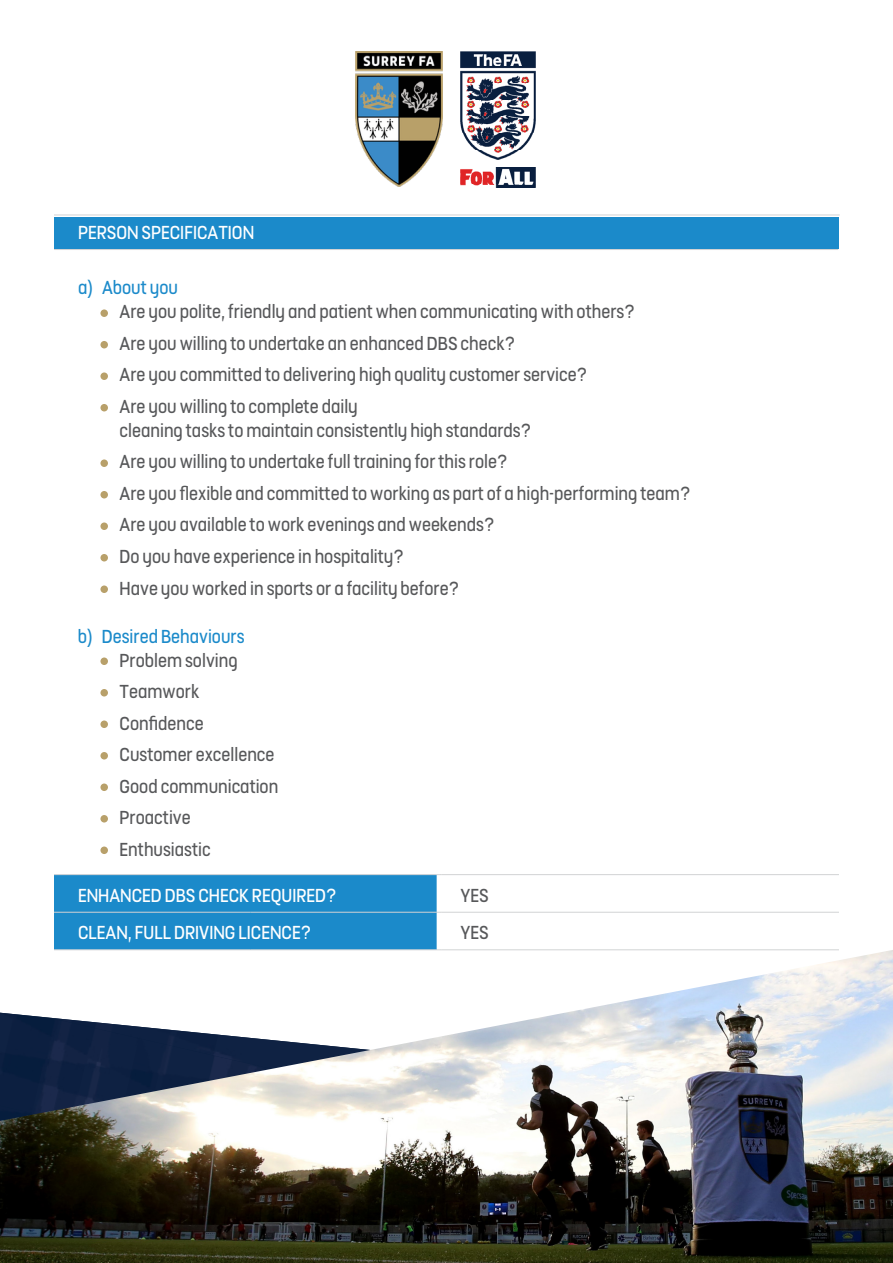
<style>
.page{position:relative;width:893px;height:1263px;background:#fff}
.page>*{position:absolute;margin:0;border:0;box-sizing:border-box;transform-origin:0 0}
.t1{font:21px/24px "FS Dillon";color:#57585a}
.t2{font:21px "FS Dillon";color:#fff}
.t3{font:21px "FS Dillon";color:#1b8aca}
</style>
<div class="page">
<div style="left:54px;top:217px;width:785px;height:32px;background:#1b8aca"></div>
<hr style="left:54px;top:215px;width:786px;height:1px;background:#d1d2d4">
<hr style="left:54px;top:249px;width:784px;height:1px;background:#d1d2d4">
<div style="left:100px;top:309px;width:8px;height:8px;background:#b8a06a;border-radius:50%"></div>
<div style="left:100px;top:341px;width:8px;height:7px;background:#b8a06a;border-radius:50%"></div>
<div style="left:100px;top:372px;width:8px;height:8px;background:#b8a06a;border-radius:50%"></div>
<div style="left:100px;top:404px;width:8px;height:7px;background:#b8a06a;border-radius:50%"></div>
<div style="left:100px;top:459px;width:8px;height:8px;background:#b8a06a;border-radius:50%"></div>
<div style="left:100px;top:491px;width:8px;height:7px;background:#b8a06a;border-radius:50%"></div>
<div style="left:100px;top:522px;width:8px;height:8px;background:#b8a06a;border-radius:50%"></div>
<div style="left:100px;top:554px;width:8px;height:7px;background:#b8a06a;border-radius:50%"></div>
<div style="left:100px;top:585px;width:8px;height:8px;background:#b8a06a;border-radius:50%"></div>
<div style="left:100px;top:657px;width:8px;height:8px;background:#b8a06a;border-radius:50%"></div>
<div style="left:100px;top:689px;width:8px;height:7px;background:#b8a06a;border-radius:50%"></div>
<div style="left:100px;top:720px;width:8px;height:8px;background:#b8a06a;border-radius:50%"></div>
<div style="left:100px;top:752px;width:8px;height:7px;background:#b8a06a;border-radius:50%"></div>
<div style="left:100px;top:783px;width:8px;height:8px;background:#b8a06a;border-radius:50%"></div>
<div style="left:100px;top:815px;width:8px;height:7px;background:#b8a06a;border-radius:50%"></div>
<div style="left:100px;top:846px;width:8px;height:8px;background:#b8a06a;border-radius:50%"></div>
<hr style="left:441px;top:874px;width:398px;height:1px;background:#d1d3d4">
<hr style="left:441px;top:912px;width:398px;height:1px;background:#d1d3d4">
<svg style="left:54px;top:874px;width:387px;height:76px;background:#248ecb"></svg>
<hr style="left:441px;top:949px;width:398px;height:1px;background:#d1d3d4">
<img style="left:355px;top:51px;width:88px;height:135px">
<img style="left:460px;top:51px;width:76px;height:137px">
<img style="left:0;top:950px;width:893px;height:313px">
<p class="t2" style="left:78px;top:219px;width:178px">PERSON SPECIFICATION</p>
<p class="t3" style="left:78px;top:274px;width:101px">a) About you</p>
<p class="t1" style="left:120px;top:298px;width:517px">Are you polite, friendly and patient when communicating with others?</p>
<p class="t1" style="left:120px;top:330px;width:397px">Are you willing to undertake an enhanced DBS check?</p>
<p class="t1" style="left:120px;top:361px;width:469px">Are you committed to delivering high quality customer service?</p>
<p class="t1" style="left:120px;top:393px;width:413px">Are you willing to complete daily<br>cleaning tasks to maintain consistently high standards?</p>
<p class="t1" style="left:120px;top:448px;width:390px">Are you willing to undertake full training for this role?</p>
<p class="t1" style="left:120px;top:480px;width:573px">Are you flexible and committed to working as part of a high-performing team?</p>
<p class="t1" style="left:120px;top:511px;width:377px">Are you available to work evenings and weekends?</p>
<p class="t1" style="left:120px;top:543px;width:286px">Do you have experience in hospitality?</p>
<p class="t1" style="left:120px;top:574px;width:341px">Have you worked in sports or a facility before?</p>
<p class="t3" style="left:78px;top:622px;width:168px">b) Desired Behaviours</p>
<p class="t1" style="left:120px;top:646px;width:119px">Problem solving</p>
<p class="t1" style="left:120px;top:678px;width:81px">Teamwork</p>
<p class="t1" style="left:120px;top:709px;width:86px">Confidence</p>
<p class="t1" style="left:120px;top:741px;width:156px">Customer excellence</p>
<p class="t1" style="left:120px;top:772px;width:160px">Good communication</p>
<p class="t1" style="left:120px;top:804px;width:73px">Proactive</p>
<p class="t1" style="left:120px;top:835px;width:92px">Enthusiastic</p>
<p class="t2" style="left:78px;top:881px;width:260px">ENHANCED DBS CHECK REQUIRED?</p>
<p class="t1" style="left:461px;top:882px;width:30px">YES</p>
<p class="t2" style="left:78px;top:919px;width:235px">CLEAN, FULL DRIVING LICENCE?</p>
<p class="t1" style="left:461px;top:919px;width:30px">YES</p>
</div>
